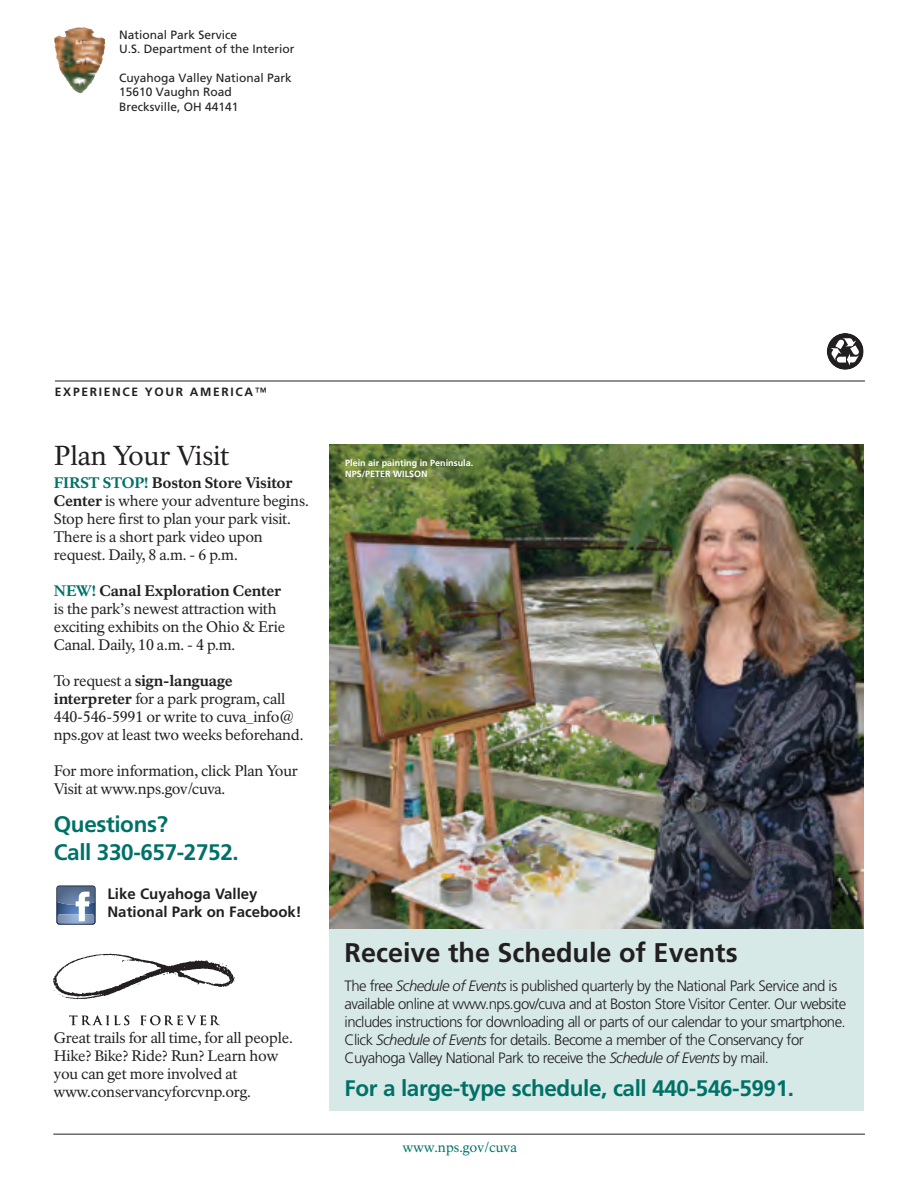
<style>
.page{position:relative;width:918px;height:1188px;background:#fff}
.page>*{position:absolute;margin:0;border:0;box-sizing:border-box;transform-origin:0 0}
.Sidebar_head1{font:700 27px "Frutiger LT Std";color:#231f20}
._1_Headline_18_20{font:27px "NPS Rawlinson OT";letter-spacing:-.005em;color:#231f20}
.Sidebar_head2{font:700 22.5px "Frutiger LT Std";letter-spacing:-.015em;color:#007167}
._2_Headline_16_18{font:700 22.5px/28.5px "Frutiger LT Std";letter-spacing:-.015em;color:#007167}
.Body_text{font:15px/18px "NPS Rawlinson OT";letter-spacing:-.015em;color:#231f20}
.Sidebar_text{font:300 15px/18px "Frutiger LT Std";letter-spacing:-.035em;color:#231f20}
.Sidebar_date{font:700 15px/18px "Frutiger LT Std";color:#231f20}
.t1{font:13.5px "NPS Rawlinson OT";color:#007167}
.t2{font:12px "Frutiger LT Pro";color:#231f20}
.t3{font:700 12px "Frutiger LT Std";letter-spacing:.14em;color:#231f20}
.NPS_caption_white{font:700 9px "Frutiger LT Std";color:#fff}
.s1{font-family:"Frutiger LT Pro";font-weight:400}
.s2{font-weight:800;color:#007167}
.s3{font-weight:800}
.s4{font-style:italic}
</style>
<div class="page">
<img style="left:54px;top:27px;width:36px;height:66px">
<div style="left:827px;top:333px;width:37px;height:37px;background:#231f20;border-radius:50%"></div>
<svg style="left:831px;top:338px;width:28px;height:28px"></svg>
<hr style="left:55px;top:381px;width:810px;height:1px;background:#231f20">
<hr style="left:53px;top:1134px;width:812px;height:1px;background:#231f20">
<svg style="left:53px;top:954px;width:182px;height:45px"></svg>
<svg style="left:69px;top:1015px;width:60px;height:11px"></svg>
<svg style="left:140px;top:1015px;width:80px;height:11px"></svg>
<div style="left:330px;top:927px;width:534px;height:184px;background:#d6e9e7"></div>
<img style="left:330px;top:445px;width:534px;height:484px">
<svg style="left:56px;top:886px;width:39px;height:39px;background:#768cab"></svg>
<p class="t2" style="left:119px;top:27px;width:120px">National Park Service</p>
<p class="t2" style="left:119px;top:42px;width:177px">U.S. Department of the Interior</p>
<p class="t2" style="left:119px;top:71px;width:174px">Cuyahoga Valley National Park</p>
<p class="t2" style="left:119px;top:85px;width:114px">15610 Vaughn Road</p>
<p class="t2" style="left:119px;top:99px;width:121px">Brecksville, OH 44141</p>
<p class="t3" style="left:55px;top:385px;width:213px">EXPERIENCE YOUR AMERICA<span class="s1">™</span></p>
<p class="_1_Headline_18_20" style="left:54px;top:439px;width:177px">Plan Your Visit</p>
<p class="Body_text" style="left:54px;top:474px;width:256px"><span class="s2">FIRST STOP!</span> <span class="s3">Boston Store Visitor Center</span> is where your adventure begins.<br>Stop here first to plan your park visit.<br>There is a short park video upon request. Daily, 8 a.m. - 6 p.m.</p>
<p class="Body_text" style="left:54px;top:582px;width:233px"><span class="s2">NEW!</span> <span class="s3">Canal Exploration Center </span>is the park’s newest attraction with exciting exhibits on the Ohio &amp; Erie<br>Canal. Daily, 10 a.m. - 4 p.m.</p>
<p class="Body_text" style="left:54px;top:672px;width:251px">To request a <span class="s3">sign-language interpreter</span> for a park program, call 440-546-5991 or write to cuva_info@ nps.gov at least two weeks beforehand.</p>
<p class="Body_text" style="left:54px;top:762px;width:246px">For more information, click Plan Your<br>Visit at www.nps.gov/cuva.</p>
<p class="_2_Headline_16_18" style="left:54px;top:810px;width:186px">Questions?<br>Call 330-657-2752.</p>
<p class="Sidebar_date" style="left:107px;top:885px;width:196px">Like Cuyahoga Valley<br>National Park on Facebook!</p>
<p class="Body_text" style="left:54px;top:1029px;width:240px">Great trails for all time, for all people.<br>Hike? Bike? Ride? Run? Learn how you can get more involved at www.conservancyforcvnp.org.</p>
<p class="NPS_caption_white" style="left:345px;top:457px;width:130px">Plein air painting in Peninsula.</p>
<p class="NPS_caption_white" style="left:345px;top:468px;width:84px">NPS/PETER WILSON</p>
<p class="Sidebar_head1" style="left:345px;top:937px;width:395px">Receive the Schedule of Events</p>
<p class="Sidebar_text" style="left:345px;top:977px;width:503px">The free <span class="s4">Schedule of Events</span> is published quarterly by the National Park Service and is available online at www.nps.gov/cuva and at Boston Store Visitor Center. Our website includes instructions for downloading all or parts of our calendar to your smartphone.<br>Click <span class="s4">Schedule of Events</span> for details. Become a member of the Conservancy for Cuyahoga Valley National Park to receive the <span class="s4">Schedule of Events</span> by mail.</p>
<p class="Sidebar_head2" style="left:345px;top:1075px;width:451px">For a large-type schedule, call 440-546-5991.</p>
<p class="t1" style="left:403px;top:1139px;width:115px">www.nps.gov/cuva</p>
</div>
